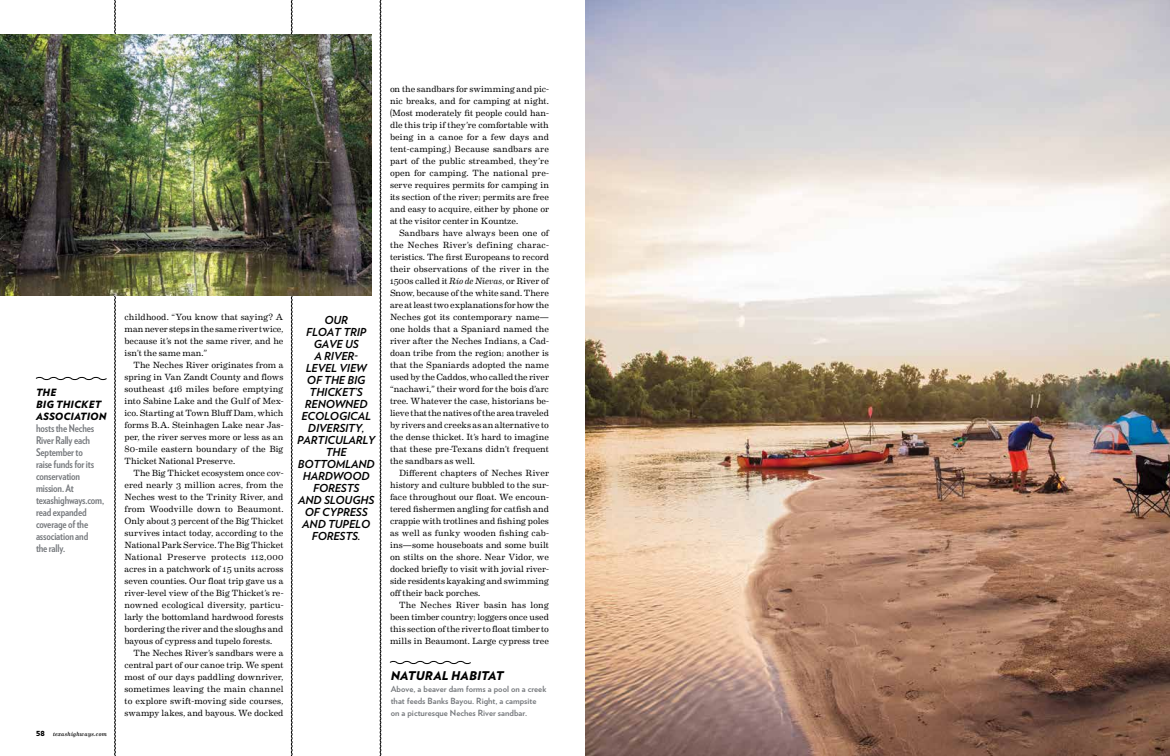
<style>
.page{position:relative;width:1170px;height:756px;background:#fff}
.page>*{position:absolute;margin:0;border:0;box-sizing:border-box;transform-origin:0 0}
.t1{font:italic 900 12px "Verlag";letter-spacing:.015em;color:#000}
.t2{font:italic 700 11px/12px "Verlag";letter-spacing:-.01em;color:#000;text-align:center}
.t3{font:700 10.5px/12px "Verlag Condensed";letter-spacing:-.015em;color:#75787c}
.t4{font:italic 900 10px/12px "Verlag";letter-spacing:.015em;color:#000}
.t5{font:9px/12px "Eames Century Modern";color:#000;text-align:justify}
.t6{font:700 8.5px/12px "Verlag";color:#75787c}
.t7{font:italic 6px "Eames Century Modern";letter-spacing:.04em;color:#000}
.s1{font-family:"Verlag";font-weight:900;font-style:normal;font-size:7px}
.s2{font-style:italic}
</style>
<div class="page">
<img style="left:585px;top:0;width:585px;height:756px">
<svg style="left:114px;top:0;width:2px;height:756px"></svg>
<svg style="left:291px;top:0;width:2px;height:756px"></svg>
<svg style="left:380px;top:0;width:1px;height:756px"></svg>
<img style="left:0;top:34px;width:372px;height:262px">
<svg style="left:389px;top:660px;width:82px;height:5px"></svg>
<svg style="left:35px;top:376px;width:72px;height:5px"></svg>
<p class="t4" style="left:36px;top:386px;width:72px">THE<br>BIG THICKET<br>ASSOCIATION</p>
<p class="t3" style="left:36px;top:422px;width:70px">hosts the Neches<br>River Rally each<br>September to<br>raise funds for its conservation mission. At texashighways.com, read expanded coverage of the association and<br>the rally.</p>
<p class="t7" style="left:36px;top:729px;width:72px"><span class="s1">58</span> texashighways.com</p>
<p class="t5" style="left:124px;top:310px;width:161px">childhood. “You know that saying? A man never steps in the same river twice, because it’s not the same river, and he isn’t the same man.”</p>
<p class="t5" style="left:124px;top:358px;width:161px;text-indent:9px">The Neches River originates from a spring in Van Zandt County and flows southeast 416 miles before emptying into Sabine Lake and the Gulf of Mex&shy;ico. Starting at Town Bluff Dam, which forms B.A. Steinhagen Lake near Jas&shy;per, the river serves more or less as an 80-mile eastern boundary of the Big Thicket National Preserve.</p>
<p class="t5" style="left:124px;top:466px;width:161px;text-indent:9px">The Big Thicket ecosystem once cov&shy;ered nearly 3 million acres, from the Neches west to the Trinity River, and from Woodville down to Beaumont.<br>Only about 3 percent of the Big Thicket survives intact today, according to the National Park Service. The Big Thicket National Preserve protects 112,000 acres in a patchwork of 15 units across seven counties. Our float trip gave us a river-level view of the Big Thicket’s re&shy;nowned ecological diversity, particu&shy;larly the bottomland hardwood forests bordering the river and the sloughs and bayous of cypress and tupelo forests.</p>
<p class="t5" style="left:124px;top:646px;width:161px;text-indent:9px">The Neches River’s sandbars were a central part of our canoe trip. We spent most of our days paddling downriver, sometimes leaving the main channel to explore swift-moving side courses, swampy lakes, and bayous. We docked</p>
<p class="t2" style="left:297px;top:313px;width:79px">OUR<br>FLOAT TRIP<br>GAVE US<br>A RIVER-<br>LEVEL VIEW<br>OF THE BIG<br>THICKET’S<br>RENOWNED<br>ECOLOGICAL<br>DIVERSITY,<br>PARTICULARLY<br>THE<br>BOTTOMLAND<br>HARDWOOD<br>FORESTS<br>AND SLOUGHS<br>OF CYPRESS<br>AND TUPELO<br>FORESTS.</p>
<p class="t5" style="left:390px;top:82px;width:161px">on the sandbars for swimming and pic&shy;nic breaks, and for camping at night. (Most moderately fit people could han&shy;dle this trip if they’re comfortable with being in a canoe for a few days and tent-camping.) Because sandbars are part of the public streambed, they’re open for camping. The national pre&shy;serve requires permits for camping in its section of the river; permits are free and easy to acquire, either by phone or at the visitor center in Kountze.</p>
<p class="t5" style="left:390px;top:226px;width:161px;text-indent:9px">Sandbars have always been one of the Neches River’s defining charac&shy;teristics. The first Europeans to record their observations of the river in the 1500s called it <span class="s2">Río de Nievas</span>, or River of Snow, because of the white sand. There are at least two explanations for how the Neches got its contemporary name— one holds that a Spaniard named the river after the Neches Indians, a Cad&shy;doan tribe from the region; another is that the Spaniards adopted the name used by the Caddos, who called the river “nachawi,” their word for the bois d’arc tree. Whatever the case, historians be&shy;lieve that the natives of the area traveled by rivers and creeks as an alternative to the dense thicket. It’s hard to imagine that these pre-Texans didn’t frequent the sandbars as well.</p>
<p class="t5" style="left:390px;top:466px;width:161px;text-indent:9px">Different chapters of Neches River history and culture bubbled to the sur&shy;face throughout our float. We encoun&shy;tered fishermen angling for catfish and crappie with trotlines and fishing poles as well as funky wooden fishing cab&shy;ins—some houseboats and some built on stilts on the shore. Near Vidor, we docked briefly to visit with jovial river&shy;side residents kayaking and swimming off their back porches.</p>
<p class="t5" style="left:390px;top:598px;width:161px;text-indent:9px">The Neches River basin has long been timber country; loggers once used this section of the river to float timber to mills in Beaumont. Large cypress tree</p>
<h1 class="t1" style="left:391px;top:666px;width:114px">NATURAL HABITAT</h1>
<p class="t6" style="left:391px;top:682px;width:157px">Above, a beaver dam forms a pool on a creek that feeds Banks Bayou. Right, a campsite on a picturesque Neches River sandbar.</p>
</div>
